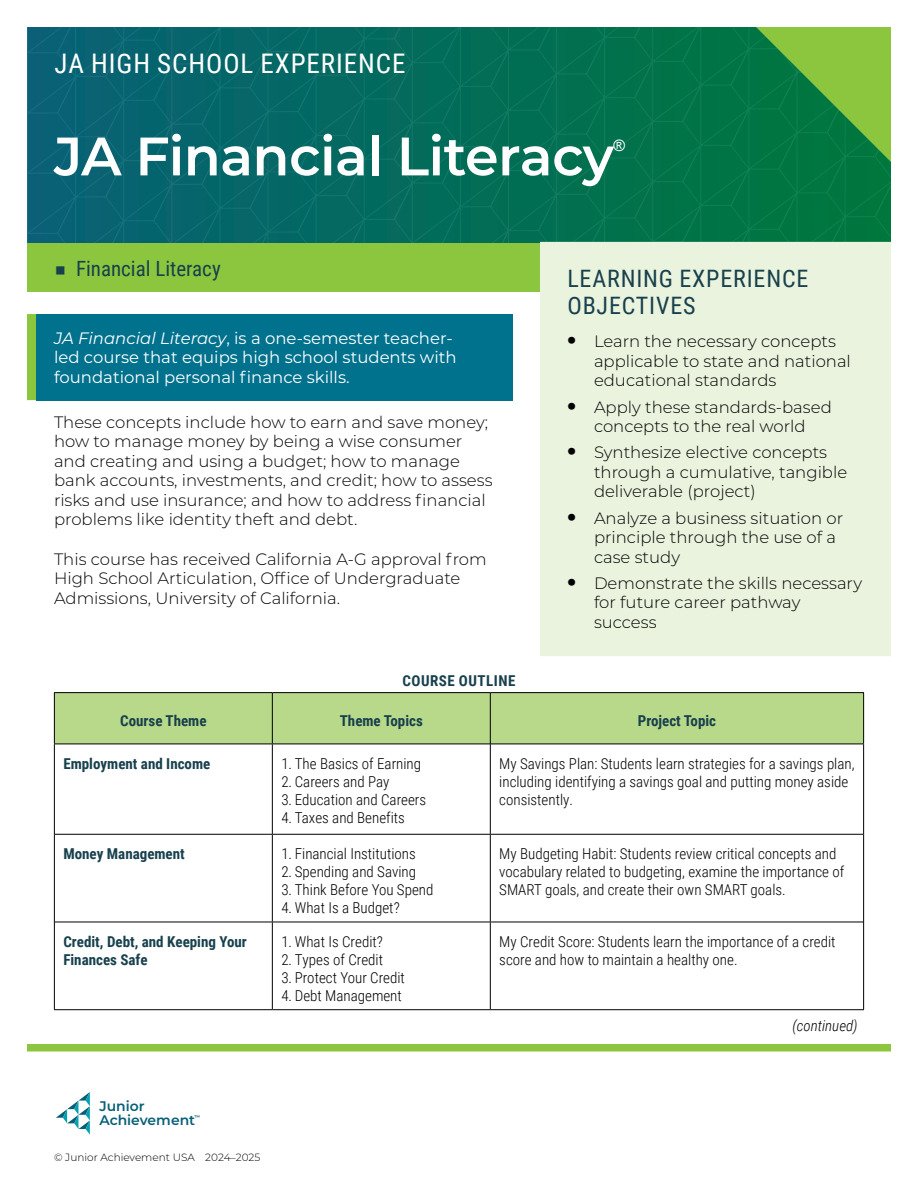
<style>
.page{position:relative;width:918px;height:1188px;background:#fff}
.page>*{position:absolute;margin:0;border:0;box-sizing:border-box;transform-origin:0 0}
.H2_1_Line_Title{font:600 54px "Montserrat";letter-spacing:-.01em;color:#fff}
.t1{font:27px "Roboto Condensed";letter-spacing:.035em;color:#fff}
.H3_HS_highlights{font:24px/27px "Roboto Condensed";letter-spacing:.035em;color:#18404d}
.H3_pillar_shading{font:21px "Roboto Condensed";color:#18404d}
.Body{font:300 16.5px/19.5px "Montserrat";color:#000}
.body_callout{font:16.5px/19.5px "Montserrat";color:#fff}
.H2_1_Line_Title-2{font:15.75px "Arial";color:#fff}
.table_body{font:300 15px/18px "Roboto Condensed";color:#000}
.table_col_head_fl_left{font:700 15px/18px "Roboto Condensed";color:#18404d}
.table_col_head{font:700 15px "Roboto Condensed";color:#18404d}
.table_title{font:700 15px "Roboto Condensed";letter-spacing:.035em;color:#18404d}
.table_continued{font:italic 300 15px "Roboto Condensed";color:#000}
.t2{font:600 13.95px/14px "Montserrat";color:#085f77}
.t3{font:300 10.5px "Montserrat";color:#000}
.t4{font:600 5.4px "Montserrat";color:#085f77}
.s1{font-family:"Montserrat"}
.s2{font-style:italic}
.s3{font-weight:800;font-size:24px}
</style>
<div class="page">
<svg style="left:56px;top:1092px;width:34px;height:43px"></svg>
<svg style="left:27px;top:27px;width:864px;height:216px;background:#0a7059"></svg>
<div style="left:27px;top:1044px;width:864px;height:8px;background:#8cc63e"></div>
<div style="left:27px;top:244px;width:513px;height:48px;background:#8cc63e"></div>
<div style="left:36px;top:314px;width:477px;height:86px;background:#00728e"></div>
<div style="left:27px;top:314px;width:9px;height:86px;background:#8cc63e"></div>
<div style="left:55px;top:693px;width:808px;height:51px;background:#b8d989"></div>
<hr style="left:272px;top:744px;width:1px;height:90px;background:#000">
<hr style="left:490px;top:744px;width:1px;height:90px;background:#000">
<hr style="left:272px;top:835px;width:1px;height:87px;background:#000">
<hr style="left:490px;top:835px;width:1px;height:87px;background:#000">
<hr style="left:272px;top:922px;width:1px;height:87px;background:#000">
<hr style="left:490px;top:922px;width:1px;height:87px;background:#000">
<hr style="left:55px;top:834px;width:217px;height:1px;background:#000">
<hr style="left:272px;top:834px;width:218px;height:1px;background:#000">
<hr style="left:490px;top:834px;width:373px;height:1px;background:#000">
<hr style="left:55px;top:922px;width:217px;height:1px;background:#000">
<hr style="left:272px;top:922px;width:218px;height:1px;background:#000">
<hr style="left:490px;top:922px;width:373px;height:1px;background:#000">
<hr style="left:54px;top:1009px;width:218px;height:1px;background:#000">
<hr style="left:272px;top:1009px;width:218px;height:1px;background:#000">
<hr style="left:490px;top:1009px;width:374px;height:1px;background:#000">
<hr style="left:54px;top:744px;width:1px;height:90px;background:#000">
<hr style="left:863px;top:744px;width:1px;height:90px;background:#000">
<hr style="left:54px;top:834px;width:1px;height:88px;background:#000">
<hr style="left:863px;top:834px;width:1px;height:88px;background:#000">
<hr style="left:54px;top:922px;width:1px;height:87px;background:#000">
<hr style="left:863px;top:922px;width:1px;height:87px;background:#000">
<hr style="left:54px;top:692px;width:218px;height:1px;background:#000">
<hr style="left:54px;top:693px;width:1px;height:51px;background:#000">
<hr style="left:272px;top:692px;width:218px;height:1px;background:#000">
<hr style="left:272px;top:693px;width:1px;height:51px;background:#000">
<hr style="left:490px;top:692px;width:374px;height:1px;background:#000">
<hr style="left:490px;top:693px;width:1px;height:51px;background:#000">
<hr style="left:54px;top:744px;width:218px;height:1px;background:#000">
<hr style="left:272px;top:744px;width:219px;height:1px;background:#000">
<hr style="left:863px;top:693px;width:1px;height:51px;background:#000">
<hr style="left:490px;top:744px;width:374px;height:1px;background:#000">
<div style="left:540px;top:242px;width:351px;height:414px;background:#eaf3de"></div>
<h1 class="t1" style="left:54px;top:45px;width:353px">JA HIGH SCHOOL EXPERIENCE</h1>
<h2 class="H2_1_Line_Title" style="left:54px;top:118px;width:561px">JA Financial Literacy</h2>
<h2 class="H2_1_Line_Title-2" style="left:613px;top:136px;width:13px">®</h2>
<p class="H3_pillar_shading" style="left:54px;top:254px;width:168px"><span class="s1">■</span> Financial Literacy</p>
<p class="body_callout" style="left:54px;top:327px;width:404px"><span class="s2">JA Financial Literacy</span>, is a one-semester teacher&shy;led course that equips high school students with foundational personal finance skills.</p>
<p class="Body" style="left:54px;top:411px;width:440px">These concepts include how to earn and save money; how to manage money by being a wise consumer and creating and using a budget; how to manage bank accounts, investments, and credit; how to assess risks and use insurance; and how to address financial problems like identity theft and debt.</p>
<p class="Body" style="left:54px;top:549px;width:434px">This course has received California A-G approval from<br>High School Articulation, Office of Undergraduate<br>Admissions, University of California.</p>
<p class="table_title" style="left:402px;top:670px;width:115px">COURSE OUTLINE</p>
<h3 class="H3_HS_highlights" style="left:567px;top:265px;width:243px">LEARNING EXPERIENCE<br>OBJECTIVES</h3>
<p class="Body" style="left:594px;top:331px;width:258px;text-indent:-27px"><span class="s3">•</span> Learn the necessary concepts applicable to state and national educational standards</p>
<p class="Body" style="left:567px;top:397px;width:266px;text-align:center"><span class="s3">•</span> Apply these standards-based concepts to the real world</p>
<p class="Body" style="left:594px;top:442px;width:255px;text-indent:-27px"><span class="s3">•</span> Synthesize elective concepts through a cumulative, tangible deliverable (project)</p>
<p class="Body" style="left:594px;top:508px;width:251px;text-indent:-27px"><span class="s3">•</span> Analyze a business situation or principle through the use of a case study</p>
<p class="Body" style="left:594px;top:573px;width:270px;text-indent:-27px"><span class="s3">•</span> Demonstrate the skills necessary for future career pathway success</p>
<p class="table_col_head" style="left:120px;top:710px;width:88px">Course Theme</p>
<p class="table_col_head" style="left:340px;top:710px;width:85px">Theme Topics</p>
<p class="table_col_head" style="left:638px;top:710px;width:80px">Project Topic</p>
<p class="table_col_head_fl_left" style="left:63px;top:754px;width:149px">Employment and Income</p>
<p class="table_body" style="left:281px;top:754px;width:141px">1. The Basics of Earning</p>
<p class="table_body" style="left:281px;top:772px;width:110px">2. Careers and Pay</p>
<p class="table_body" style="left:281px;top:790px;width:146px">3. Education and Careers</p>
<p class="table_body" style="left:281px;top:808px;width:125px">4. Taxes and Benefits</p>
<p class="table_body" style="left:499px;top:754px;width:357px">My Savings Plan: Students learn strategies for a savings plan, including identifying a savings goal and putting money aside consistently.</p>
<p class="table_col_head_fl_left" style="left:63px;top:844px;width:123px">Money Management</p>
<p class="table_body" style="left:281px;top:844px;width:136px">1. Financial Institutions</p>
<p class="table_body" style="left:281px;top:862px;width:136px">2. Spending and Saving</p>
<p class="table_body" style="left:281px;top:880px;width:154px">3. Think Before You Spend</p>
<p class="table_body" style="left:281px;top:898px;width:120px">4. What Is a Budget?</p>
<p class="table_col_head_fl_left" style="left:63px;top:932px;width:185px">Credit, Debt, and Keeping Your<br>Finances Safe</p>
<p class="table_body" style="left:281px;top:932px;width:103px">1. What Is Credit?</p>
<p class="table_body" style="left:281px;top:950px;width:103px">2. Types of Credit</p>
<p class="table_body" style="left:281px;top:968px;width:125px">3. Protect Your Credit</p>
<p class="table_body" style="left:281px;top:986px;width:122px">4. Debt Management</p>
<p class="t2" style="left:99px;top:1099px;width:97px">Junior<br>Achievement</p>
<p class="t4" style="left:194px;top:1113px;width:7px">™</p>
<p class="t3" style="left:54px;top:1150px;width:208px">© Junior Achievement USA 2024–2025</p>
<p class="table_body" style="left:499px;top:844px;width:347px">My Budgeting Habit: Students review critical concepts and vocabulary related to budgeting, examine the importance of<br>SMART goals, and create their own SMART goals.</p>
<p class="table_body" style="left:499px;top:932px;width:338px">My Credit Score: Students learn the importance of a credit score and how to maintain a healthy one.</p>
<p class="table_continued" style="left:792px;top:1016px;width:67px">(continued)</p>
</div>
